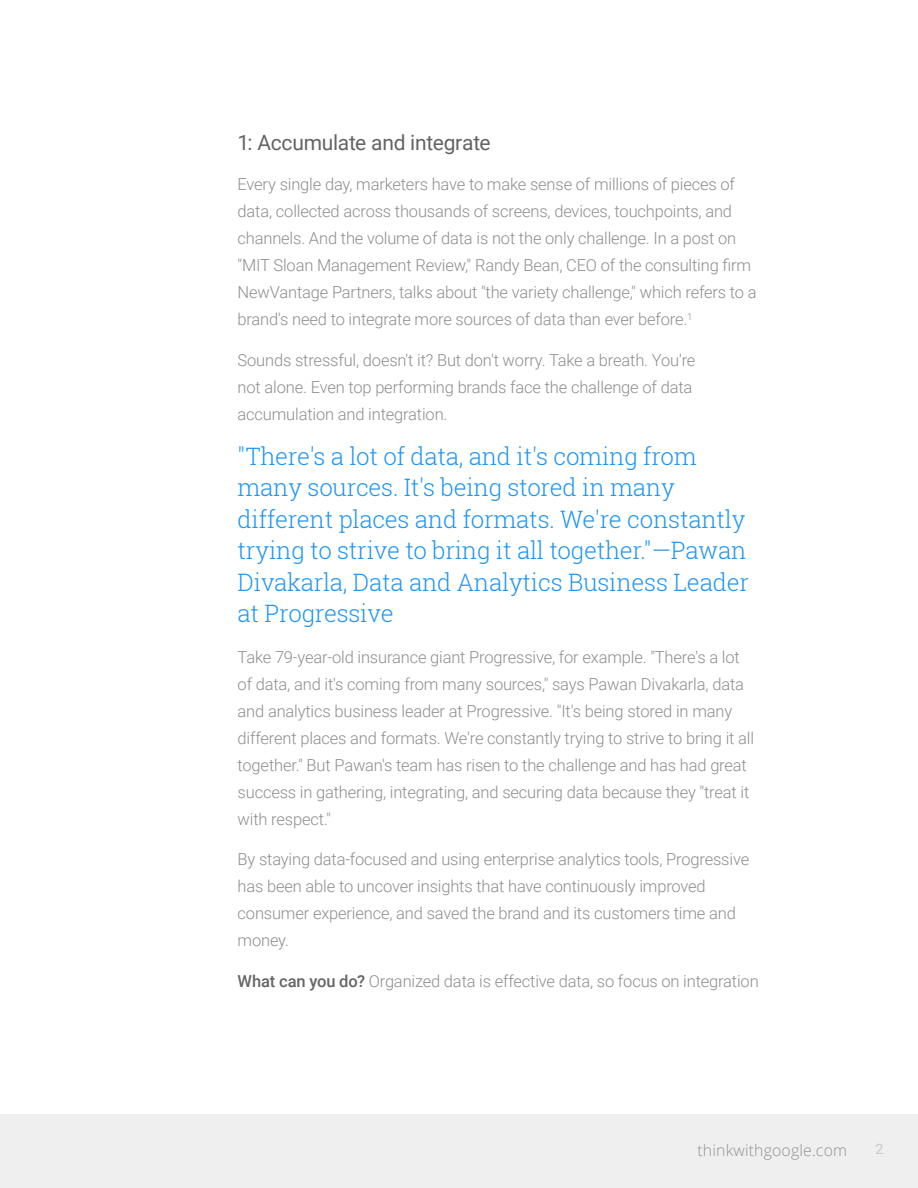
<style>
.page{position:relative;width:918px;height:1188px;background:#fff}
.page>*{position:absolute;margin:0;border:0;box-sizing:border-box;transform-origin:0 0}
.t1{font:300 24px/31.5px "Roboto Slab";letter-spacing:-.01em;color:#2196f3}
.t2{font:21px "Roboto";letter-spacing:-.015em;color:#646464}
.t3{font:300 16.5px/27px "Roboto";letter-spacing:-.01em;color:#8e8e8e}
.t4{font:300 15.75px "Open Sans";letter-spacing:.01em;color:#666766}
.t5{font:14.25px "Roboto";color:#c9c9c9}
.s1{font-weight:500;color:#656565}
</style>
<div class="page">
<div style="left:0;top:1114px;width:918px;height:74px;background:#f0eff0"></div>
<p class="t2" style="left:238px;top:127px;width:255px">1: Accumulate and integrate</p>
<p class="t3" style="left:238px;top:170px;width:521px">Every single day, marketers have to make sense of millions of pieces of data, collected across thousands of screens, devices, touchpoints, and channels. And the volume of data is not the only challenge. In a post on "MIT Sloan Management Review," Randy Bean, CEO of the consulting firm NewVantage Partners, talks about "the variety challenge," which refers to a brand's need to integrate more sources of data than ever before.<sup>1</sup></p>
<p class="t3" style="left:238px;top:346px;width:459px">Sounds stressful, doesn't it? But don't worry. Take a breath. You're not alone. Even top performing brands face the challenge of data accumulation and integration.</p>
<p class="t1" style="left:238px;top:440px;width:513px">"There's a lot of data, and it's coming from many sources. It's being stored in many different places and formats. We're constantly trying to strive to bring it all together."—Pawan Divakarla, Data and Analytics Business Leader at Progressive</p>
<p class="t3" style="left:238px;top:643px;width:518px">Take 79-year-old insurance giant Progressive, for example. "There's a lot of data, and it's coming from many sources," says Pawan Divakarla, data and analytics business leader at Progressive. "It's being stored in many different places and formats. We're constantly trying to strive to bring it all together." But Pawan's team has risen to the challenge and has had great success in gathering, integrating, and securing data because they "treat it with respect."</p>
<p class="t3" style="left:238px;top:845px;width:513px">By staying data-focused and using enterprise analytics tools, Progressive has been able to uncover insights that have continuously improved consumer experience, and saved the brand and its customers time and money.</p>
<p class="t3" style="left:238px;top:967px;width:523px"><span class="s1">What can you do?</span> Organized data is effective data, so focus on integration</p>
<p class="t4" style="left:698px;top:1140px;width:151px">thinkwithgoogle.com</p>
<p class="t5" style="left:876px;top:1139px;width:10px">2</p>
</div>
